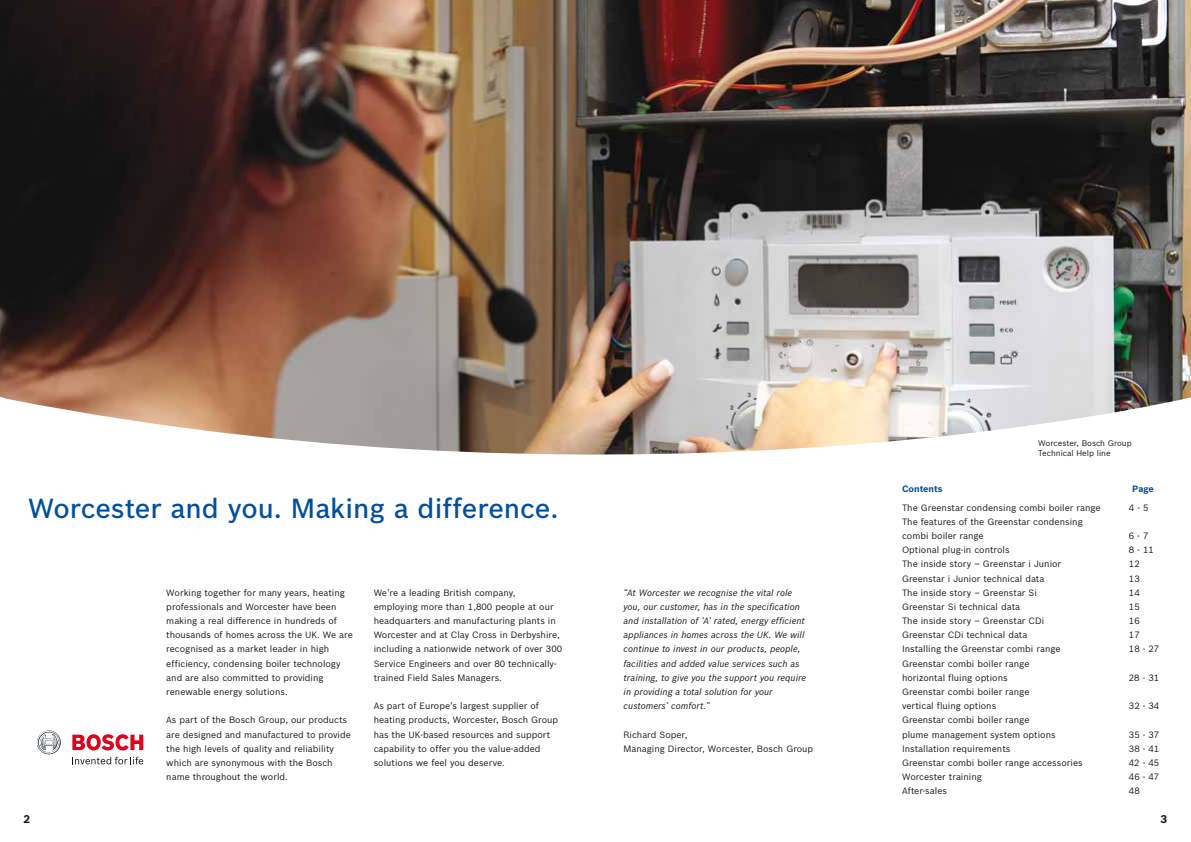
<style>
.page{position:relative;width:1191px;height:842px;background:#fff}
.page>*{position:absolute;margin:0;border:0;box-sizing:border-box;transform-origin:0 0}
.t1{font:500 27px "Bosch Sans";color:#00509d}
.t2{font:700 11px "Bosch Sans";color:#1a171c}
.t3{font:9px/14.2px "Bosch Sans";color:#1a171c}
.t4{font:italic 9px/14.2px "Bosch Sans";color:#1a171c}
.t5{font:700 9px "Bosch Sans";color:#00509d}
.t6{font:8px/10px "Bosch Sans";color:#1a171c}
</style>
<div class="page">
<img style="left:0;top:0;width:1190px;height:62px">
<img style="left:0;top:62px;width:1190px;height:393px">
<svg style="left:37px;top:730px;width:24px;height:25px"></svg>
<svg style="left:72px;top:757px;width:71px;height:7px"></svg>
<svg style="left:72px;top:734px;width:71px;height:16px"></svg>
<h1 class="t1" style="left:28px;top:496px;width:532px">Worcester and you. Making a difference.</h1>
<p class="t3" style="left:166px;top:586px;width:188px">Working together for many years, heating professionals and Worcester have been making a real difference in hundreds of thousands of homes across the UK. We are recognised as a market leader in high efficiency, condensing boiler technology and are also committed to providing renewable energy solutions.</p>
<p class="t3" style="left:166px;top:713px;width:186px">As part of the Bosch Group, our products are designed and manufactured to provide the high levels of quality and reliability which are synonymous with the Bosch name throughout the world.</p>
<p class="t3" style="left:374px;top:586px;width:190px">We’re a leading British company,<br>employing more than 1,800 people at our headquarters and manufacturing plants in Worcester and at Clay Cross in Derbyshire, including a nationwide network of over 300<br>Service Engineers and over 80 technically&shy;trained Field Sales Managers.</p>
<p class="t3" style="left:374px;top:699px;width:186px">As part of Europe’s largest supplier of heating products, Worcester, Bosch Group has the UK-based resources and support capability to offer you the value-added solutions we feel you deserve.</p>
<p class="t4" style="left:623px;top:586px;width:184px">“At Worcester we recognise the vital role you, our customer, has in the specification and installation of ‘A’ rated, energy efficient appliances in homes across the UK. We will continue to invest in our products, people, facilities and added value services such as training, to give you the support you require in providing a total solution for your customers’ comfort.”</p>
<p class="t3" style="left:623px;top:728px;width:191px">Richard Soper,<br>Managing Director, Worcester, Bosch Group</p>
<p class="t6" style="left:1038px;top:439px;width:95px">Worcester, Bosch Group<br>Technical Help line</p>
<p class="t5" style="left:902px;top:484px;width:42px">Contents</p>
<p class="t5" style="left:1132px;top:484px;width:23px">Page</p>
<p class="t3" style="left:902px;top:501px;width:200px">The Greenstar condensing combi boiler range</p>
<p class="t3" style="left:1129px;top:501px;width:21px">4 - 5</p>
<p class="t3" style="left:902px;top:515px;width:182px">The features of the Greenstar condensing combi boiler range</p>
<p class="t3" style="left:1128px;top:529px;width:21px">6 - 7</p>
<p class="t3" style="left:902px;top:543px;width:109px">Optional plug-in controls</p>
<p class="t3" style="left:1128px;top:543px;width:26px">8 - 11</p>
<p class="t3" style="left:902px;top:558px;width:161px">The inside story – Greenstar i Junior</p>
<p class="t3" style="left:1129px;top:558px;width:12px">12</p>
<p class="t3" style="left:902px;top:572px;width:144px">Greenstar i Junior technical data</p>
<p class="t3" style="left:1129px;top:572px;width:12px">13</p>
<p class="t3" style="left:902px;top:586px;width:136px">The inside story – Greenstar Si</p>
<p class="t3" style="left:1128px;top:586px;width:12px">14</p>
<p class="t3" style="left:902px;top:600px;width:119px">Greenstar Si technical data</p>
<p class="t3" style="left:1129px;top:600px;width:12px">15</p>
<p class="t3" style="left:902px;top:614px;width:144px">The inside story – Greenstar CDi</p>
<p class="t3" style="left:1128px;top:614px;width:12px">16</p>
<p class="t3" style="left:902px;top:628px;width:127px">Greenstar CDi technical data</p>
<p class="t3" style="left:1129px;top:628px;width:12px">17</p>
<p class="t3" style="left:902px;top:643px;width:160px">Installing the Greenstar combi range</p>
<p class="t3" style="left:1128px;top:643px;width:32px">18 - 27</p>
<p class="t3" style="left:902px;top:657px;width:129px">Greenstar combi boiler range horizontal fluing options</p>
<p class="t3" style="left:1128px;top:671px;width:32px">28 - 31</p>
<p class="t3" style="left:902px;top:685px;width:129px">Greenstar combi boiler range vertical fluing options</p>
<p class="t3" style="left:902px;top:713px;width:155px">Greenstar combi boiler range plume management system options</p>
<p class="t3" style="left:1128px;top:699px;width:32px">32 - 34</p>
<p class="t3" style="left:1128px;top:728px;width:32px">35 - 37</p>
<p class="t3" style="left:902px;top:742px;width:110px">Installation requirements</p>
<p class="t3" style="left:1129px;top:742px;width:32px">38 - 41</p>
<p class="t3" style="left:902px;top:756px;width:182px">Greenstar combi boiler range accessories</p>
<p class="t3" style="left:1128px;top:756px;width:32px">42 - 45</p>
<p class="t3" style="left:902px;top:770px;width:81px">Worcester training</p>
<p class="t3" style="left:1128px;top:770px;width:32px">46 - 47</p>
<p class="t3" style="left:902px;top:784px;width:46px">After-sales</p>
<p class="t3" style="left:1128px;top:784px;width:12px">48</p>
<p class="t2" style="left:23px;top:814px;width:8px">2</p>
<p class="t2" style="left:1160px;top:814px;width:8px">3</p>
</div>
